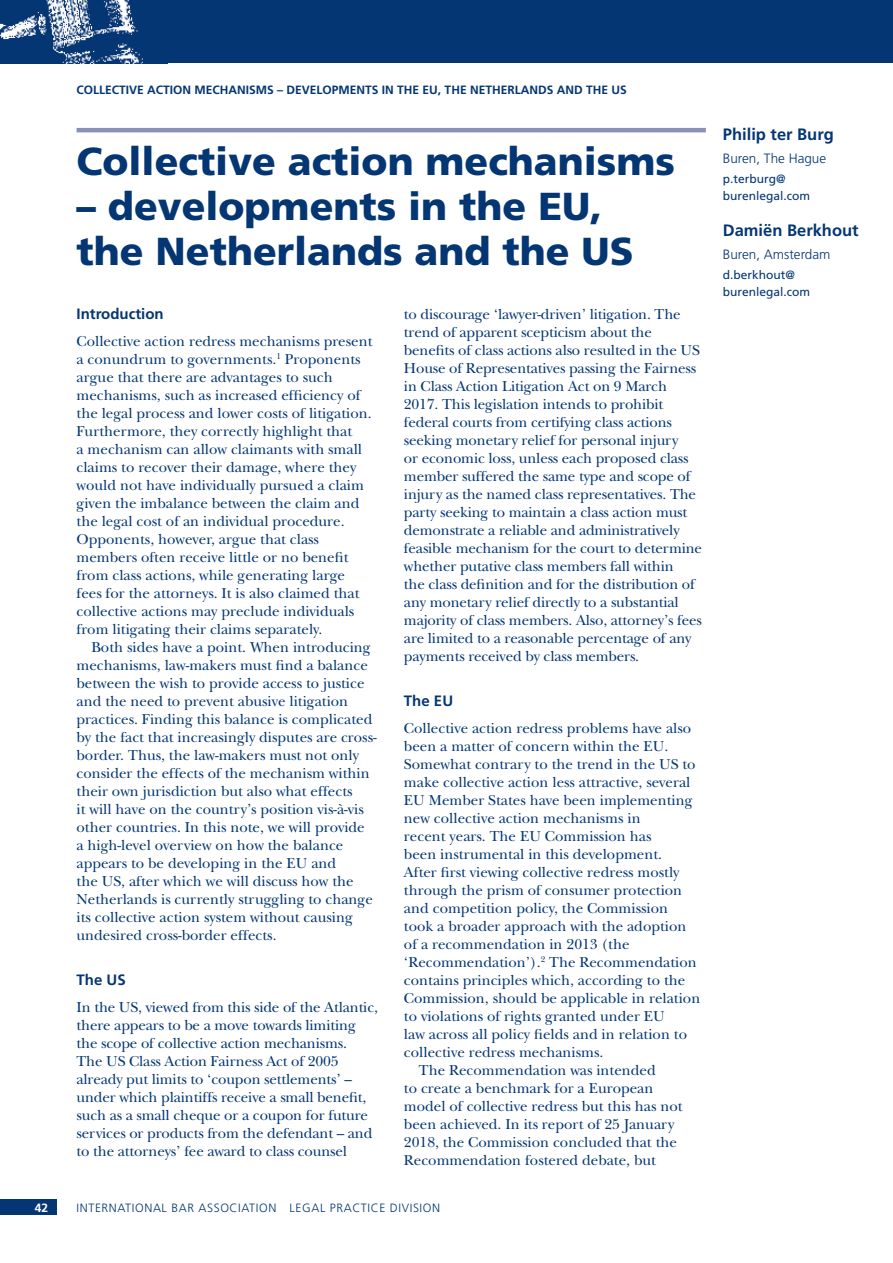
<style>
.page{position:relative;width:893px;height:1263px;background:#fff}
.page>*{position:absolute;margin:0;border:0;box-sizing:border-box;transform-origin:0 0}
.t1{font:900 39px/45px "Frutiger";color:#043673}
.t2{font:700 16.5px "Frutiger";color:#043673}
.t3{font:15px/18px "New Baskerville";color:#043673}
.t4{font:700 15px "Frutiger";color:#043673}
.t5{font:300 13.5px "Frutiger";color:#043673}
.t6{font:700 12px "Frutiger";color:#043673}
.t7{font:12px/16.5px "Frutiger";color:#043673}
.t8{font:300 12px "Frutiger";letter-spacing:.05em;color:#043673}
.t9{font:700 12px "Frutiger";color:#fff}
</style>
<div class="page">
<div style="left:0;top:1199px;width:57px;height:16px;background:#043673"></div>
<img style="left:0;top:0;width:162px;height:63px">
<div style="left:162px;top:0;width:731px;height:63px;background:#043673"></div>
<hr style="left:77px;top:128px;width:629px;height:4px;background:#8991b7">
<p class="t6" style="left:77px;top:83px;width:552px">COLLECTIVE ACTION MECHANISMS – DEVELOPMENTS IN THE EU, THE NETHERLANDS AND THE US</p>
<h1 class="t1" style="left:77px;top:138px;width:600px">Collective action mechanisms</h1>
<h1 class="t1" style="left:77px;top:183px;width:558px">– developments in the EU, the Netherlands and the US</h1>
<p class="t4" style="left:77px;top:305px;width:89px">Introduction</p>
<p class="t3" style="left:77px;top:332px;width:297px">Collective action redress mechanisms present a conundrum to governments.<sup>1</sup> Proponents argue that there are advantages to such mechanisms, such as increased efficiency of the legal process and lower costs of litigation.<br>Furthermore, they correctly highlight that<br>a mechanism can allow claimants with small claims to recover their damage, where they would not have individually pursued a claim given the imbalance between the claim and the legal cost of an individual procedure.<br>Opponents, however, argue that class members often receive little or no benefit from class actions, while generating large fees for the attorneys. It is also claimed that collective actions may preclude individuals from litigating their claims separately.</p>
<p class="t3" style="left:77px;top:638px;width:302px;text-indent:15px">Both sides have a point. When introducing mechanisms, law-makers must find a balance between the wish to provide access to justice and the need to prevent abusive litigation practices. Finding this balance is complicated by the fact that increasingly disputes are cross&shy;border. Thus, the law-makers must not only consider the effects of the mechanism within their own jurisdiction but also what effects<br>it will have on the country’s position vis-à-vis other countries. In this note, we will provide<br>a high-level overview on how the balance appears to be developing in the EU and<br>the US, after which we will discuss how the Netherlands is currently struggling to change its collective action system without causing undesired cross-border effects.</p>
<p class="t4" style="left:77px;top:971px;width:51px">The US</p>
<p class="t3" style="left:77px;top:998px;width:303px">In the US, viewed from this side of the Atlantic, there appears to be a move towards limiting the scope of collective action mechanisms.<br>The US Class Action Fairness Act of 2005 already put limits to ‘coupon settlements’ – under which plaintiffs receive a small benefit, such as a small cheque or a coupon for future services or products from the defendant – and to the attorneys’ fee award to class counsel</p>
<p class="t3" style="left:404px;top:305px;width:300px">to discourage ‘lawyer-driven’ litigation. The trend of apparent scepticism about the benefits of class actions also resulted in the US House of Representatives passing the Fairness in Class Action Litigation Act on 9 March 2017. This legislation intends to prohibit federal courts from certifying class actions seeking monetary relief for personal injury<br>or economic loss, unless each proposed class member suffered the same type and scope of injury as the named class representatives. The party seeking to maintain a class action must demonstrate a reliable and administratively feasible mechanism for the court to determine whether putative class members fall within<br>the class definition and for the distribution of any monetary relief directly to a substantial majority of class members. Also, attorney’s fees are limited to a reasonable percentage of any payments received by class members.</p>
<p class="t4" style="left:404px;top:692px;width:51px">The EU</p>
<p class="t3" style="left:404px;top:719px;width:289px">Collective action redress problems have also</p>
<p class="t3" style="left:404px;top:737px;width:266px">been a matter of concern within the EU.</p>
<p class="t3" style="left:404px;top:755px;width:293px">Somewhat contrary to the trend in the US to</p>
<p class="t3" style="left:404px;top:773px;width:288px">make collective action less attractive, several</p>
<p class="t3" style="left:404px;top:791px;width:290px">EU Member States have been implementing</p>
<p class="t3" style="left:404px;top:809px;width:238px">new collective action mechanisms in</p>
<p class="t3" style="left:404px;top:827px;width:249px">recent years. The EU Commission has</p>
<p class="t3" style="left:404px;top:845px;width:260px">been instrumental in this development.</p>
<p class="t3" style="left:404px;top:863px;width:277px">After first viewing collective redress mostly</p>
<p class="t3" style="left:404px;top:881px;width:280px">through the prism of consumer protection</p>
<p class="t3" style="left:404px;top:899px;width:266px">and competition policy, the Commission</p>
<p class="t3" style="left:404px;top:917px;width:284px">took a broader approach with the adoption</p>
<p class="t3" style="left:404px;top:935px;width:227px">of a recommendation in 2013 (the</p>
<p class="t3" style="left:404px;top:953px;width:294px">‘Recommendation’).<sup>2</sup> The Recommendation</p>
<p class="t3" style="left:404px;top:971px;width:283px">contains principles which, according to the</p>
<p class="t3" style="left:404px;top:989px;width:298px">Commission, should be applicable in relation</p>
<p class="t3" style="left:404px;top:1007px;width:263px">to violations of rights granted under EU</p>
<p class="t3" style="left:404px;top:1025px;width:285px">law across all policy fields and in relation to</p>
<p class="t3" style="left:404px;top:1043px;width:201px">collective redress mechanisms.</p>
<p class="t3" style="left:419px;top:1061px;width:238px">The Recommendation was intended</p>
<p class="t3" style="left:404px;top:1079px;width:251px">to create a benchmark for a European</p>
<p class="t3" style="left:404px;top:1097px;width:280px">model of collective redress but this has not</p>
<p class="t3" style="left:404px;top:1115px;width:272px">been achieved. In its report of 25 January</p>
<p class="t3" style="left:404px;top:1133px;width:274px">2018, the Commission concluded that the</p>
<p class="t3" style="left:404px;top:1151px;width:253px">Recommendation fostered debate, but</p>
<p class="t9" style="left:35px;top:1200px;width:15px">42</p>
<p class="t8" style="left:77px;top:1201px;width:365px">INTERNATIONAL BAR ASSOCIATION LEGAL PRACTICE DIVISION</p>
<p class="t2" style="left:723px;top:125px;width:112px">Philip ter Burg</p>
<p class="t5" style="left:723px;top:150px;width:105px">Buren, The Hague</p>
<p class="t7" style="left:723px;top:171px;width:89px">p.terburg@ burenlegal.com</p>
<p class="t2" style="left:723px;top:221px;width:137px">Damiën Berkhout</p>
<p class="t5" style="left:723px;top:246px;width:109px">Buren, Amsterdam</p>
<p class="t7" style="left:723px;top:267px;width:89px">d.berkhout@ burenlegal.com</p>
</div>
